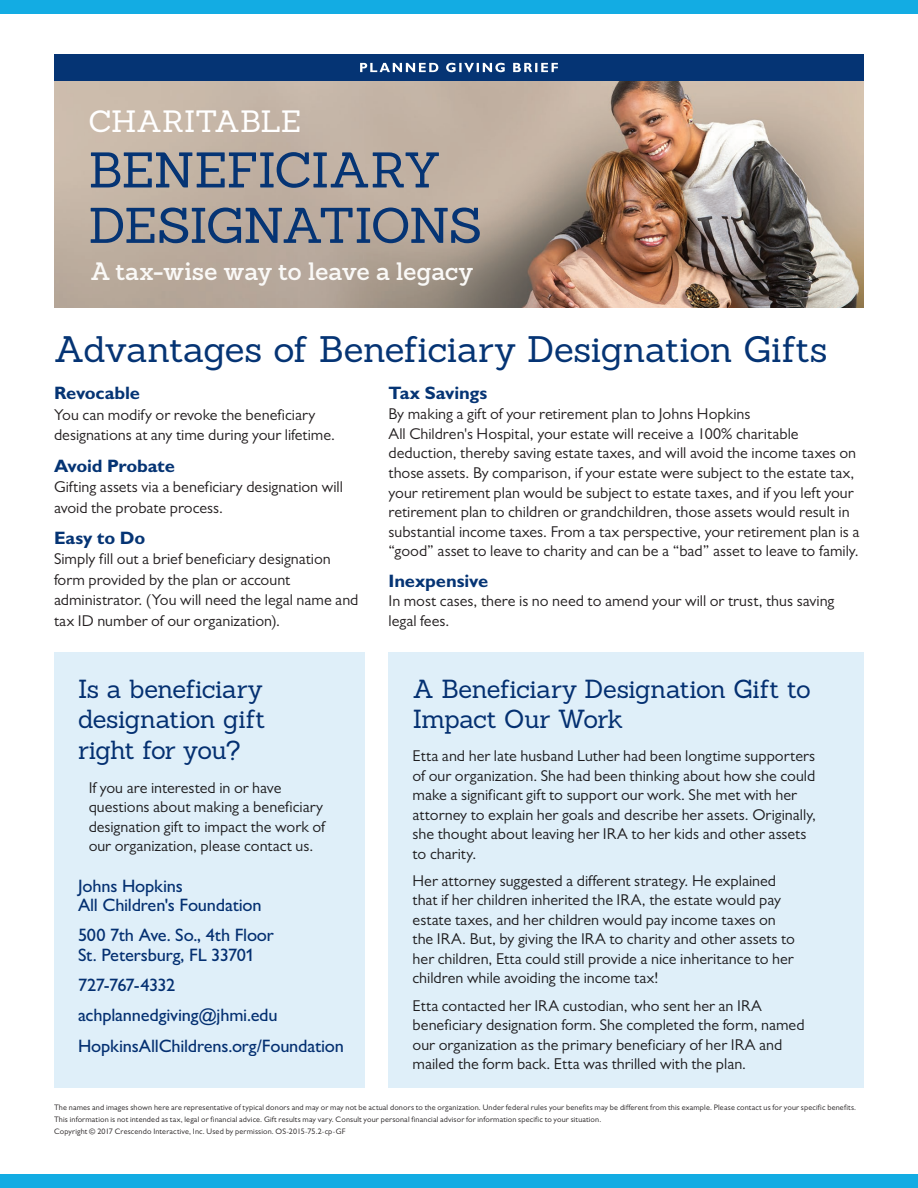
<style>
.page{position:relative;width:918px;height:1188px;background:#fff}
.page>*{position:absolute;margin:0;border:0;box-sizing:border-box;transform-origin:0 0}
.t1{font:48.75px/55.3px "Sanchez";letter-spacing:-.025em;color:#053474}
.t2{font:36px "Sanchez";letter-spacing:-.015em;color:#053474}
.t3{font:30px "Sanchez";letter-spacing:-.015em;color:#fff}
.t4{font:25.5px/30.6px "Sanchez";letter-spacing:-.02em;color:#053474}
.t5{font:600 24.6px "Sanchez";color:#faf9f7}
.t6{font:500 18px/19.5px "Gill Sans MT Std";letter-spacing:-.01em;color:#053474}
.t7{font:700 18px "Gill Sans MT Std";letter-spacing:-.01em;color:#053474}
.t8{font:15.75px/19.5px "Gill Sans MT Std";color:#231f20}
.t9{font:7.95px/12px "Gill Sans MT Std";letter-spacing:.02em;color:#231f20}
</style>
<div class="page">
<div style="left:0;top:0;width:918px;height:14px;background:#13ace3"></div>
<div style="left:0;top:1174px;width:918px;height:14px;background:#13ace3"></div>
<div style="left:54px;top:652px;width:310px;height:436px;background:#dfeff9"></div>
<div style="left:389px;top:652px;width:475px;height:436px;background:#dfeff9"></div>
<div style="left:54px;top:54px;width:810px;height:27px;background:#053474"></div>
<img style="left:54px;top:81px;width:810px;height:227px">
<svg style="left:360px;top:63px;width:198px;height:9px"></svg>
<h3 class="t3" style="left:88px;top:102px;width:214px">CHARITABLE</h3>
<h1 class="t1" style="left:88px;top:142px;width:395px">BENEFICIARY<br>DESIGNATIONS</h1>
<h3 class="t5" style="left:92px;top:255px;width:383px">A tax-wise way to leave a legacy</h3>
<h2 class="t2" style="left:54px;top:326px;width:775px">Advantages of Beneficiary Designation Gifts</h2>
<p class="t7" style="left:54px;top:382px;width:88px">Revocable</p>
<p class="t8" style="left:54px;top:404px;width:283px;line-height:20.5px">You can modify or revoke the beneficiary designations at any time during your lifetime.</p>
<p class="t7" style="left:54px;top:454px;width:123px">Avoid Probate</p>
<p class="t8" style="left:54px;top:476px;width:290px;line-height:20.5px">Gifting assets via a beneficiary designation will avoid the probate process.</p>
<p class="t7" style="left:54px;top:526px;width:93px">Easy to Do</p>
<p class="t8" style="left:54px;top:548px;width:306px;line-height:20.5px">Simply fill out a brief beneficiary designation form provided by the plan or account administrator. (You will need the legal name and tax ID number of our organization).</p>
<h3 class="t4" style="left:78px;top:673px;width:189px;text-align:justify">Is a beneficiary designation gift right for you?</h3>
<p class="t8" style="left:88px;top:778px;width:238px">If you are interested in or have questions about making a beneficiary designation gift to impact the work of our organization, please contact us.</p>
<p class="t6" style="left:78px;top:876px;width:185px">Johns Hopkins<br>All Children's Foundation</p>
<p class="t6" style="left:78px;top:925px;width:198px">500 7th Ave. So., 4th Floor<br>St. Petersburg, FL 33701</p>
<p class="t6" style="left:78px;top:970px;width:268px;line-height:30.3px">727-767-4332 achplannedgiving@jhmi.edu<br>HopkinsAllChildrens.org/Foundation</p>
<p class="t7" style="left:389px;top:382px;width:100px">Tax Savings</p>
<p class="t8" style="left:389px;top:404px;width:472px">By making a gift of your retirement plan to Johns Hopkins<br>All Children's Hospital, your estate will receive a 100% charitable deduction, thereby saving estate taxes, and will avoid the income taxes on those assets. By comparison, if your estate were subject to the estate tax, your retirement plan would be subject to estate taxes, and if you left your retirement plan to children or grandchildren, those assets would result in substantial income taxes. From a tax perspective, your retirement plan is a “good” asset to leave to charity and can be a “bad” asset to leave to family.</p>
<p class="t7" style="left:389px;top:569px;width:101px">Inexpensive</p>
<p class="t8" style="left:389px;top:591px;width:447px">In most cases, there is no need to amend your will or trust, thus saving legal fees.</p>
<h3 class="t4" style="left:413px;top:673px;width:400px">A Beneficiary Designation Gift to<br>Impact Our Work</h3>
<p class="t8" style="left:413px;top:746px;width:405px">Etta and her late husband Luther had been longtime supporters of our organization. She had been thinking about how she could make a significant gift to support our work. She met with her attorney to explain her goals and describe her assets. Originally, she thought about leaving her IRA to her kids and other assets to charity.</p>
<p class="t8" style="left:413px;top:871px;width:384px">Her attorney suggested a different strategy. He explained that if her children inherited the IRA, the estate would pay estate taxes, and her children would pay income taxes on the IRA. But, by giving the IRA to charity and other assets to her children, Etta could still provide a nice inheritance to her children while avoiding the income tax!</p>
<p class="t8" style="left:413px;top:995px;width:394px">Etta contacted her IRA custodian, who sent her an IRA beneficiary designation form. She completed the form, named our organization as the primary beneficiary of her IRA and mailed the form back. Etta was thrilled with the plan.</p>
<p class="t9" style="left:54px;top:1101px;width:804px">The names and images shown here are representative of typical donors and may or may not be actual donors to the organization. Under federal rules your benefits may be different from this example. Please contact us for your specific benefits.<br>This information is not intended as tax, legal or financial advice. Gift results may vary. Consult your personal financial advisor for information specific to your situation.<br>Copyright © 2017 Crescendo Interactive, Inc. Used by permission. OS-2015-75.2-cp-GF</p>
</div>
